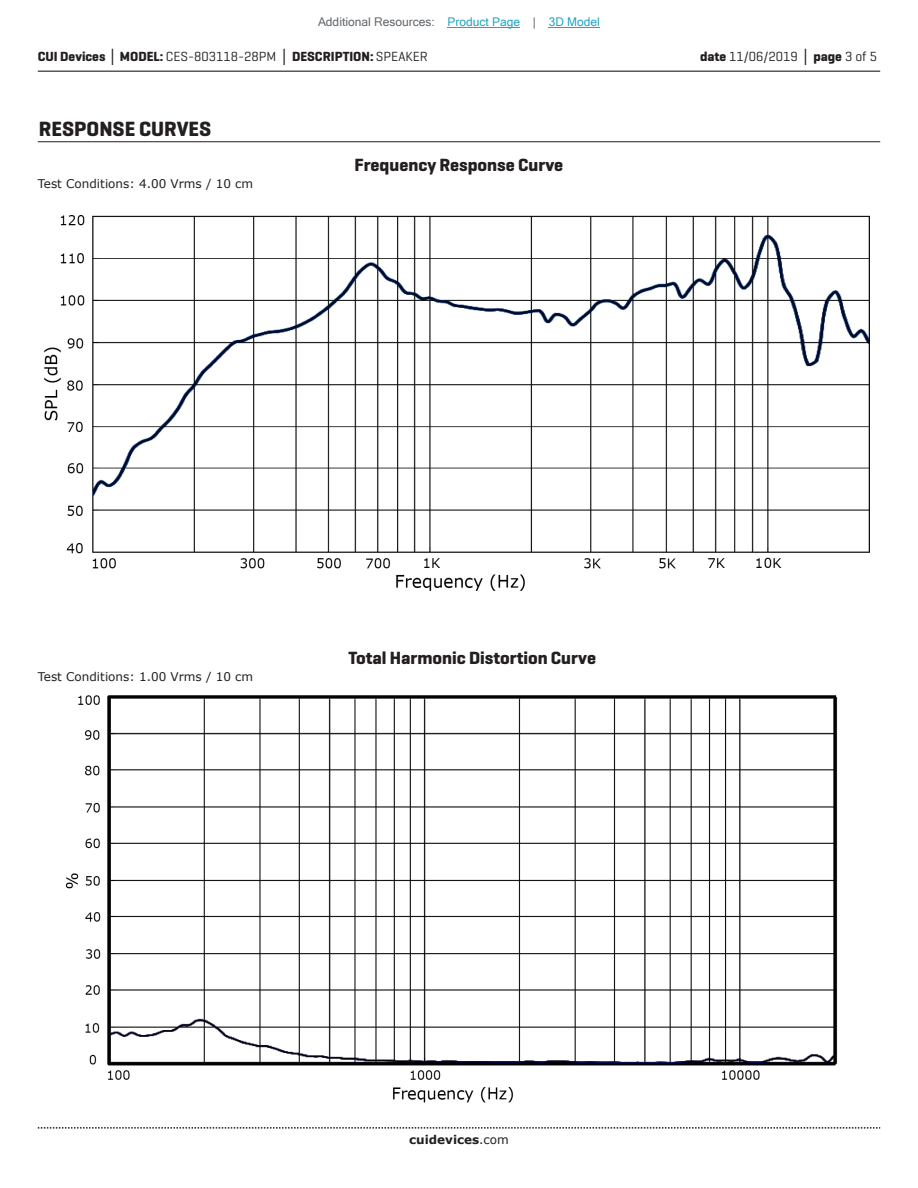
<style>
.page{position:relative;width:918px;height:1188px;background:#fff}
.page>*{position:absolute;margin:0;border:0;box-sizing:border-box;transform-origin:0 0}
.t1{font:700 21px "Geogrotesque";color:#231f20}
.t2{font:700 18px "Geogrotesque";color:#231f20}
.t3{font:700 13.5px "Geogrotesque";color:#231f20}
.t4{font:13.5px "Geogrotesque";color:#231f20}
.t5{font:12px "Verdana";color:#231f20}
.t6{font:12px "Microsoft Sans Serif";color:#63676b}
.t7{font:700 12px "Verdana";color:#231f20}
.s1{color:#23a4c6}
.s2{font-family:"Verdana"}
.s3{font-weight:400}
.s4{font-weight:700}
.s5{font-family:"Verdana";font-weight:700}
</style>
<div class="page">
<hr style="left:38px;top:71px;width:842px;height:1px;background:#231f20">
<svg style="left:38px;top:1127px;width:842px;height:2px"></svg>
<img style="left:44px;top:215px;width:826px;height:376px">
<hr style="left:38px;top:141px;width:842px;height:1px;background:#231f20">
<img style="left:65px;top:695px;width:773px;height:408px">
<hr style="left:448px;top:27px;width:72px;height:1px;background:#23a4c6">
<hr style="left:549px;top:27px;width:51px;height:1px;background:#23a4c6">
<p class="t6" style="left:318px;top:15px;width:283px">Additional Resources: <span class="s1">Product Page</span> | <span class="s1">3D Model</span></p>
<p class="t3" style="left:38px;top:48px;width:392px">CUI Devices <span class="s2">│</span> MODEL: <span class="s3">CES-803118-28PM</span> <span class="s2">│</span> DESCRIPTION: <span class="s3">SPEAKER</span></p>
<p class="t4" style="left:700px;top:48px;width:179px"><span class="s4">date</span> 11/06/2019 <span class="s5">│</span> <span class="s4">page</span> 3 of 5</p>
<h1 class="t1" style="left:39px;top:116px;width:174px">RESPONSE CURVES</h1>
<p class="t5" style="left:38px;top:175px;width:217px">Test Conditions: 4.00 Vrms / 10 cm</p>
<h2 class="t2" style="left:355px;top:153px;width:210px">Frequency Response Curve</h2>
<p class="t5" style="left:38px;top:668px;width:217px">Test Conditions: 1.00 Vrms / 10 cm</p>
<h2 class="t2" style="left:348px;top:646px;width:249px">Total Harmonic Distortion Curve</h2>
<p class="t7" style="left:409px;top:1131px;width:101px">cuidevices<span class="s3">.com</span></p>
</div>
